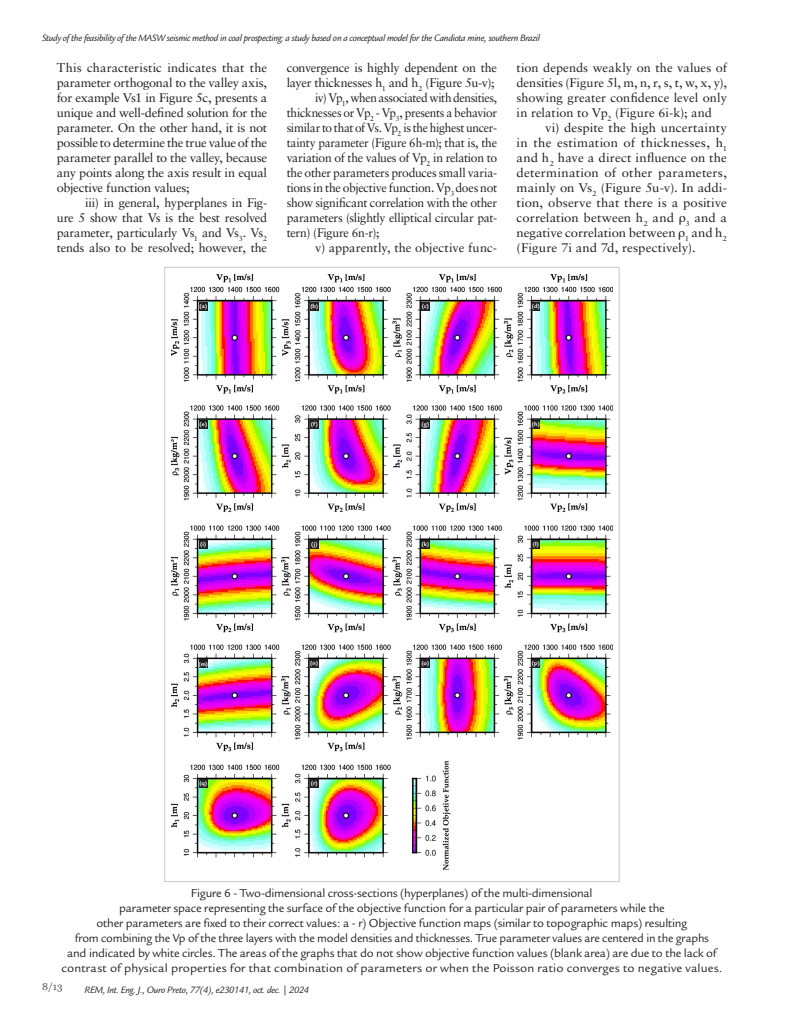
<style>
.page{position:relative;width:798px;height:1028px;background:#fff}
.page>*{position:absolute;margin:0;border:0;box-sizing:border-box;transform-origin:0 0}
.Texto_-_EN{font:12.5px/15px "Sabon LT Std";letter-spacing:-.01em;color:#231f20;text-align:justify}
.Legenda{font:12.5px/15px "Legacy Sans";letter-spacing:-.015em;color:#231f20;text-align:center}
.Texto_-_EN-2{font:12.5px/15px "Sabon LT Std";letter-spacing:-.01em;color:#231f20;text-align:justify;scale:.95 1}
.Texto_-_EN-3{font:12.5px/15px "Sabon LT Std";letter-spacing:-.01em;color:#231f20;text-align:justify;scale:1.05 1}
.t1{font:italic 10px "Legacy Sans";letter-spacing:-.025em;color:#231f20}
.t2{font:10px "Georgia";color:#57585a}
.legenda_PT{font:700 6.25px "Legacy Sans";color:#fff}
</style>
<div class="page">
<img style="left:171px;top:275px;width:441px;height:596px">
<div style="left:199px;top:302px;width:9px;height:8px;background:#231f20"></div>
<div style="left:310px;top:420px;width:8px;height:9px;background:#231f20"></div>
<div style="left:421px;top:539px;width:8px;height:9px;background:#231f20"></div>
<div style="left:531px;top:659px;width:9px;height:8px;background:#231f20"></div>
<div style="left:310px;top:302px;width:8px;height:8px;background:#231f20"></div>
<div style="left:421px;top:420px;width:8px;height:9px;background:#231f20"></div>
<div style="left:531px;top:539px;width:9px;height:9px;background:#231f20"></div>
<div style="left:199px;top:779px;width:9px;height:8px;background:#231f20"></div>
<div style="left:421px;top:302px;width:8px;height:8px;background:#231f20"></div>
<div style="left:531px;top:420px;width:9px;height:9px;background:#231f20"></div>
<div style="left:310px;top:779px;width:8px;height:8px;background:#231f20"></div>
<div style="left:531px;top:302px;width:9px;height:8px;background:#231f20"></div>
<div style="left:199px;top:539px;width:9px;height:9px;background:#231f20"></div>
<div style="left:310px;top:659px;width:8px;height:8px;background:#231f20"></div>
<div style="left:199px;top:420px;width:9px;height:9px;background:#231f20"></div>
<div style="left:310px;top:539px;width:8px;height:9px;background:#231f20"></div>
<div style="left:421px;top:659px;width:8px;height:8px;background:#231f20"></div>
<div style="left:199px;top:659px;width:9px;height:9px;background:#231f20"></div>
<p class="t1" style="left:42px;top:32px;width:499px">Study of the feasibility of the MASW seismic method in coal prospecting: a study based on a conceptual model for the Candiota mine, southern Brazil</p>
<p class="Texto_-_EN" style="left:57px;top:60px;width:212px">This characteristic indicates that the parameter orthogonal to the valley axis, for example Vs1 in Figure 5c, presents a unique and well-defined solution for the parameter. On the other hand, it is not possible to determine the true value of the parameter parallel to the valley, because any points along the axis result in equal objective function values;</p>
<p class="Texto_-_EN" style="left:57px;top:195px;width:212px;text-indent:28px">iii) in general, hyperplanes in Fig&shy;ure 5 show that Vs is the best resolved parameter, particularly Vs<sub>1</sub> and Vs<sub>3</sub>. Vs<sub>2 </sub>tends also to be resolved; however, the</p>
<p class="legenda_PT" style="left:199px;top:302px;width:9px">(a)</p>
<p class="Texto_-_EN" style="left:286px;top:60px;width:212px">convergence is highly dependent on the layer thicknesses h<sub>1</sub> and h<sub>2</sub> (Figure 5u-v);</p>
<p class="Texto_-_EN-2" style="left:286px;top:90px;width:223px;text-indent:28px">iv) Vp<sub>1</sub>, when associated with densities, thicknesses or Vp<sub>2</sub> - Vp<sub>3</sub>, presents a behavior similar to that of Vs. Vp<sub>2</sub> is the highest uncer&shy;tainty parameter (Figure 6h-m); that is, the variation of the values of Vp<sub>2</sub> in relation to the other parameters produces small varia&shy;tions in the objective function. Vp<sub>3</sub> does not show significant correlation with the other parameters (slightly elliptical circular pat&shy;tern) (Figure 6n-r);</p>
<p class="Texto_-_EN" style="left:315px;top:240px;width:183px">v) apparently, the objective func-</p>
<p class="Texto_-_EN" style="left:516px;top:60px;width:212px">tion depends weakly on the values of densities (Figure 5l, m, n, r, s, t, w, x, y), showing greater confidence level only in relation to Vp<sub>2</sub> (Figure 6i-k); and</p>
<p class="Texto_-_EN-3" style="left:516px;top:120px;width:202px;text-indent:28px">vi) despite the high uncertainty in the estimation of thicknesses, h<sub>1 </sub>and h<sub>2</sub> have a direct influence on the determination of other parameters, mainly on Vs<sub>2</sub> (Figure 5u-v). In addi&shy;tion, observe that there is a positive correlation between h<sub>2</sub> and <sub>3</sub> and a negative correlation between <sub>1</sub> and h<sub>2 </sub>(Figure 7i and 7d, respectively).</p>
<p class="legenda_PT" style="left:310px;top:302px;width:10px">(b)</p>
<p class="legenda_PT" style="left:421px;top:302px;width:9px">(c)</p>
<p class="legenda_PT" style="left:531px;top:302px;width:10px">(d)</p>
<p class="legenda_PT" style="left:199px;top:420px;width:9px">(e)</p>
<p class="legenda_PT" style="left:311px;top:420px;width:8px">(f)</p>
<p class="legenda_PT" style="left:421px;top:420px;width:9px">(g)</p>
<p class="legenda_PT" style="left:531px;top:420px;width:9px">(h)</p>
<p class="legenda_PT" style="left:200px;top:540px;width:8px">(i)</p>
<p class="legenda_PT" style="left:311px;top:540px;width:8px">(j)</p>
<p class="legenda_PT" style="left:421px;top:540px;width:9px">(k)</p>
<p class="legenda_PT" style="left:532px;top:540px;width:8px">(l)</p>
<p class="legenda_PT" style="left:198px;top:660px;width:11px">(m)</p>
<p class="legenda_PT" style="left:421px;top:659px;width:9px">(o)</p>
<p class="legenda_PT" style="left:310px;top:659px;width:9px">(n)</p>
<p class="legenda_PT" style="left:531px;top:659px;width:10px">(p)</p>
<p class="legenda_PT" style="left:199px;top:779px;width:10px">(q)</p>
<p class="legenda_PT" style="left:311px;top:779px;width:8px">(r)</p>
<p class="Legenda" style="left:191px;top:885px;width:403px">Figure 6 - Two-dimensional cross-sections (hyperplanes) of the multi-dimensional</p>
<p class="Legenda" style="left:119px;top:900px;width:547px">parameter space representing the surface of the objective function for a particular pair of parameters while the</p>
<p class="Legenda" style="left:96px;top:915px;width:592px">other parameters are fixed to their correct values: a - r) Objective function maps (similar to topographic maps) resulting</p>
<p class="Legenda" style="left:75px;top:930px;width:635px">from combining the Vp of the three layers with the model densities and thicknesses. True parameter values are centered in the graphs</p>
<p class="Legenda" style="left:61px;top:945px;width:662px">and indicated by white circles. The areas of the graphs that do not show objective function values (blank area) are due to the lack of contrast of physical properties for that combination of parameters or when the Poisson ratio converges to negative values.</p>
<p class="t2" style="left:42px;top:980px;width:22px">8/13</p>
<p class="t1" style="left:84px;top:984px;width:226px">REM, Int. Eng. J., Ouro Preto, 77(4), e230141, oct. dec. | 2024</p>
</div>
